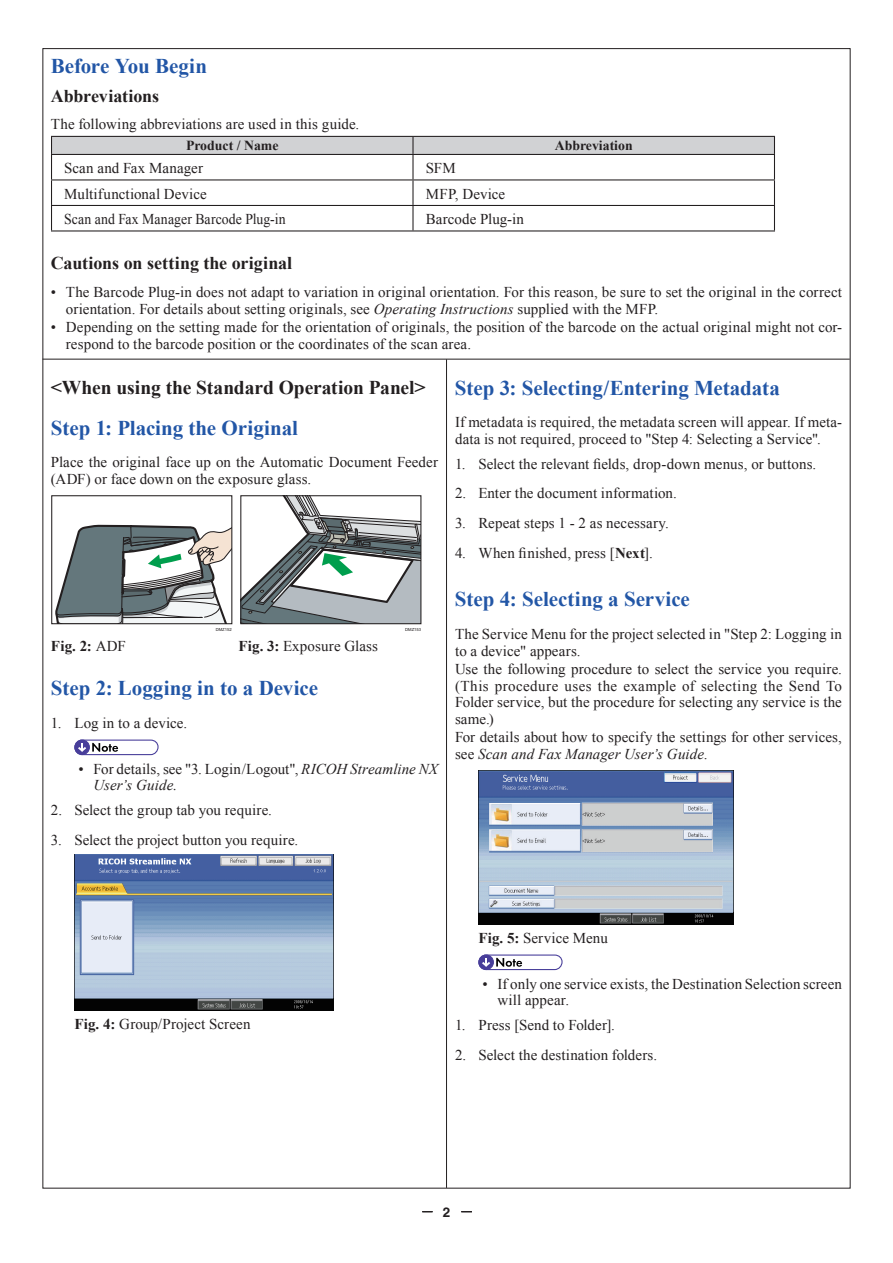
<style>
.page{position:relative;width:893px;height:1263px;background:#fff}
.page>*{position:absolute;margin:0;border:0;box-sizing:border-box;transform-origin:0 0}
.t1{font:700 21px "Times New Roman";color:#2256a6}
.t2{font:700 19.5px "Times New Roman";letter-spacing:-.005em;color:#231f20}
.t3{font:700 18px "Times New Roman";letter-spacing:-.005em;color:#231f20}
.t4{font:15px/16.5px "Times New Roman";letter-spacing:.005em;color:#231f20}
.t5{font:15px "Times New Roman";letter-spacing:.005em;color:#231f20;scale:.92 1}
.t6{font:700 15px "Times New Roman";color:#231f20}
.t7{font:700 13.8px "Times New Roman";color:#231f20}
.t8{font:700 13.5px "Helvetica";color:#231f20}
.t9{font:4.2px "Arial";color:#231f20}
.s1{font-style:italic}
.s2{font-weight:700}
.s3{font-weight:400}
</style>
<div class="page">
<hr style="left:446px;top:359px;width:1px;height:829px;background:#231f20">
<hr style="left:42px;top:359px;width:808px;height:1px;background:#231f20">
<svg style="left:51px;top:136px;width:724px;height:94px"></svg>
<hr style="left:51px;top:230px;width:724px;height:2px;background:#231f20">
<div style="left:51px;top:495px;width:181px;height:129px;border:1px solid #231f20"></div>
<svg style="left:54px;top:501px;width:178px;height:124px"></svg>
<svg style="left:241px;top:496px;width:181px;height:128px"></svg>
<div style="left:74px;top:740px;width:85px;height:15px;border:1px solid #483e9a;border-radius:7px"></div>
<div style="left:75px;top:740px;width:14px;height:15px;background:#483e9a;border-radius:50%"></div>
<div style="left:74px;top:740px;width:16px;height:15px;border:1px solid #483e9a;border-radius:50%"></div>
<svg style="left:78px;top:743px;width:8px;height:9px"></svg>
<svg style="left:92px;top:743px;width:26px;height:9px"></svg>
<img style="left:74px;top:854px;width:260px;height:156px">
<img style="left:478px;top:771px;width:255px;height:153px">
<div style="left:478px;top:955px;width:84px;height:15px;border:1px solid #483e9a;border-radius:7px"></div>
<div style="left:479px;top:955px;width:14px;height:15px;background:#483e9a;border-radius:50%"></div>
<div style="left:478px;top:955px;width:16px;height:15px;border:1px solid #483e9a;border-radius:50%"></div>
<svg style="left:482px;top:958px;width:8px;height:9px"></svg>
<svg style="left:496px;top:958px;width:26px;height:9px"></svg>
<h1 class="t1" style="left:51px;top:59px;width:158px">Before You Begin</h1>
<p class="t3" style="left:51px;top:90px;width:110px">Abbreviations</p>
<p class="t4" style="left:51px;top:118px;width:310px">The following abbreviations are used in this guide.</p>
<p class="t7" style="left:186px;top:141px;width:94px">Product / Name</p>
<p class="t7" style="left:555px;top:141px;width:79px">Abbreviation</p>
<p class="t4" style="left:64px;top:162px;width:140px">Scan and Fax Manager</p>
<p class="t4" style="left:426px;top:162px;width:32px">SFM</p>
<p class="t4" style="left:64px;top:187px;width:144px">Multifunctional Device</p>
<p class="t4" style="left:426px;top:187px;width:81px">MFP, Device</p>
<p class="t5" style="left:64px;top:214px;width:242px">Scan and Fax Manager Barcode Plug-in</p>
<p class="t4" style="left:426px;top:213px;width:100px">Barcode Plug-in</p>
<p class="t3" style="left:51px;top:257px;width:243px">Cautions on setting the original</p>
<p class="t4" style="left:66px;top:285px;width:778px;text-indent:-15px">ï The Barcode Plug-in does not adapt to variation in original orientation. For this reason, be sure to set the original in the correct orientation. For details about setting originals, see <span class="s1">Operating Instructions</span> supplied with the MFP.</p>
<p class="t4" style="left:66px;top:320px;width:778px;text-indent:-15px">ï Depending on the setting made for the orientation of originals, the position of the barcode on the actual original might not cor&shy;respond to the barcode position or the coordinates of the scan area.</p>
<h2 class="t2" style="left:51px;top:381px;width:376px">&lt;When using the Standard Operation Panel&gt;</h2>
<h1 class="t1" style="left:51px;top:420px;width:249px">Step 1: Placing the Original</h1>
<p class="t4" style="left:51px;top:455px;width:388px">Place the original face up on the Automatic Document Feeder (ADF) or face down on the exposure glass.</p>
<h1 class="t1" style="left:455px;top:380px;width:326px">Step 3: Selecting/Entering Metadata</h1>
<p class="t4" style="left:455px;top:415px;width:389px">If metadata is required, the metadata screen will appear. If meta&shy;data is not required, proceed to "Step 4: Selecting a Service".</p>
<p class="t4" style="left:455px;top:457px;width:363px">1. Select the relevant fields, drop-down menus, or buttons.</p>
<p class="t4" style="left:455px;top:487px;width:223px">2. Enter the document information.</p>
<p class="t4" style="left:455px;top:516px;width:215px">3. Repeat steps 1 - 2 as necessary.</p>
<p class="t4" style="left:455px;top:546px;width:199px">4. When finished, press [<span class="s2">Next</span>].</p>
<h1 class="t1" style="left:455px;top:592px;width:236px">Step 4: Selecting a Service</h1>
<p class="t4" style="left:455px;top:627px;width:388px">The Service Menu for the project selected in "Step 2: Logging in to a device" appears.</p>
<p class="t4" style="left:455px;top:662px;width:388px;text-align:justify">Use the following procedure to select the service you require. (This procedure uses the example of selecting the Send To Folder service, but the procedure for selecting any service is the same.)</p>
<p class="t4" style="left:455px;top:730px;width:388px">For details about how to specify the settings for other services, see <span class="s1">Scan and Fax Manager User’s Guide</span>.</p>
<p class="t9" style="left:216px;top:627px;width:18px">DMZ152</p>
<p class="t9" style="left:405px;top:627px;width:18px">DMZ153</p>
<p class="t6" style="left:51px;top:640px;width:76px">Fig. 2: <span class="s3">ADF</span></p>
<p class="t4" style="left:238px;top:639px;width:141px"><span class="s2">Fig. 3:</span> Exposure Glass</p>
<h1 class="t1" style="left:51px;top:681px;width:269px">Step 2: Logging in to a Device</h1>
<p class="t4" style="left:51px;top:716px;width:138px">1. Log in to a device.</p>
<p class="t4" style="left:94px;top:762px;width:346px;text-indent:-15px">ï For details, see "3. Login/Logout", <span class="s1">RICOH Streamline NX<br>User’s Guide.</span></p>
<p class="t4" style="left:51px;top:803px;width:222px">2. Select the group tab you require.</p>
<p class="t4" style="left:51px;top:833px;width:249px">3. Select the project button you require.</p>
<p class="t4" style="left:74px;top:1017px;width:178px"><span class="s2">Fig. 4:</span> Group/Project Screen</p>
<p class="t4" style="left:478px;top:931px;width:131px"><span class="s2">Fig. 5:</span> Service Menu</p>
<p class="t4" style="left:497px;top:977px;width:346px;text-indent:-15px">ï If only one service exists, the Destination Selection screen will appear.</p>
<p class="t4" style="left:455px;top:1018px;width:161px">1. Press [Send to Folder].</p>
<p class="t4" style="left:455px;top:1048px;width:204px">2. Select the destination folders.</p>
<p class="t8" style="left:443px;top:1204px;width:9px">2</p>
</div>
